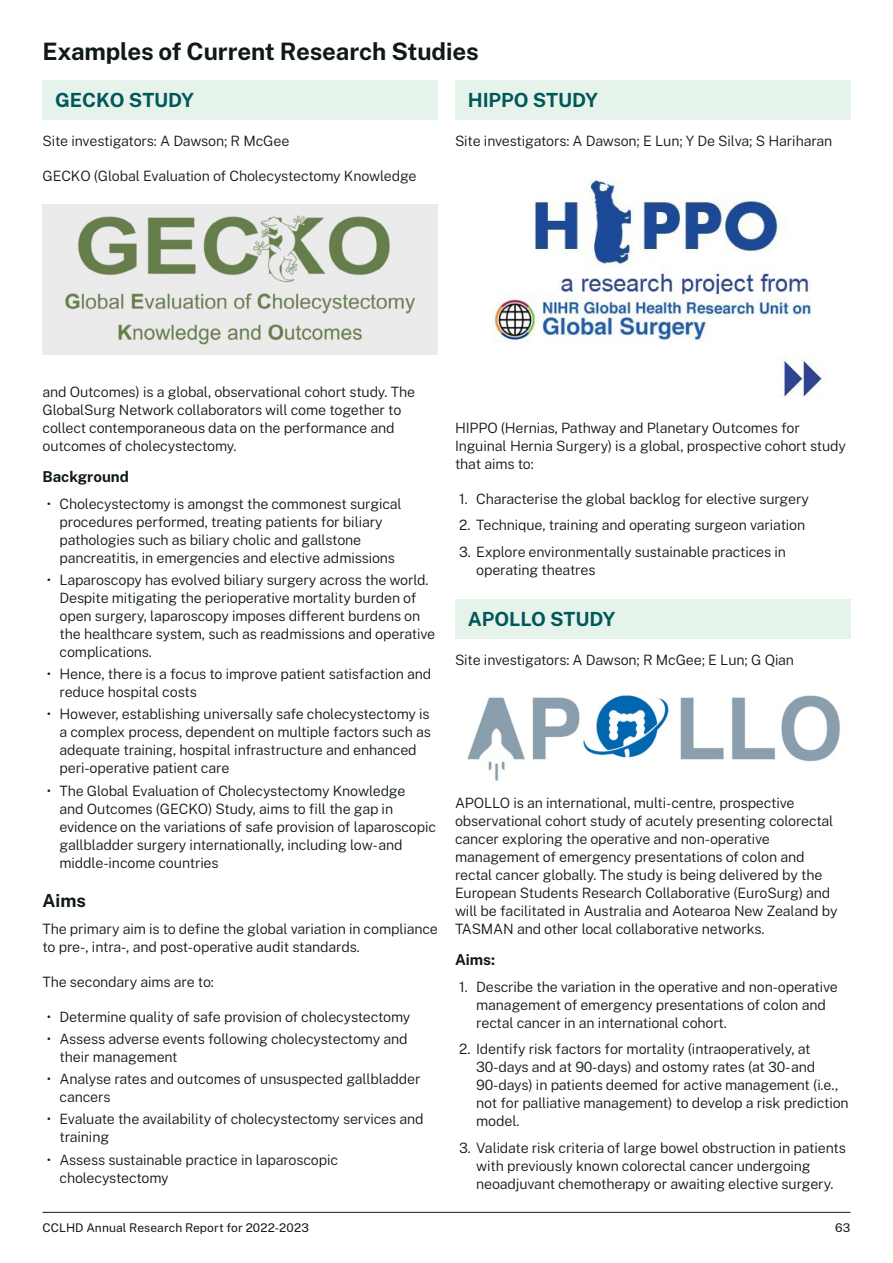
<style>
.page{position:relative;width:893px;height:1263px;background:#fff}
.page>*{position:absolute;margin:0;border:0;box-sizing:border-box;transform-origin:0 0}
.t1{font:700 24px "Public Sans";letter-spacing:-.005em;color:#0f1a18}
.H2_block{font:700 19.5px "Public Sans";letter-spacing:-.005em;color:#00585a}
.t2{font:700 18px "Public Sans";color:#0f1a18}
.t3{font:700 15px "Public Sans";color:#0f1a18}
.Body{font:300 14.25px/18px "Public Sans";letter-spacing:-.01em;color:#0f1a18}
.Body_-_indent{font:300 14.25px/18px "Public Sans";letter-spacing:-.01em;color:#0f1a18}
.t4{font:12px "Public Sans";letter-spacing:.01em;color:#0f1a18}
</style>
<div class="page">
<hr style="left:43px;top:1212px;width:807px;height:1px;background:#0f1a18">
<div style="left:43px;top:80px;width:395px;height:40px;background:#e6f3eb"></div>
<div style="left:455px;top:80px;width:395px;height:40px;background:#e6f3eb"></div>
<div style="left:455px;top:599px;width:395px;height:40px;background:#e6f3eb"></div>
<img style="left:43px;top:204px;width:395px;height:150px">
<img style="left:493px;top:179px;width:331px;height:218px">
<img style="left:467px;top:695px;width:373px;height:86px">
<h2 class="t1" style="left:43px;top:33px;width:438px">Examples of Current Research Studies</h2>
<p class="H2_block" style="left:55px;top:85px;width:141px">GECKO STUDY</p>
<p class="Body" style="left:43px;top:131px;width:248px">Site investigators: A Dawson; R McGee</p>
<p class="Body" style="left:43px;top:166px;width:375px">GECKO (Global Evaluation of Cholecystectomy Knowledge</p>
<p class="H2_block" style="left:468px;top:85px;width:132px">HIPPO STUDY</p>
<p class="Body" style="left:455px;top:131px;width:379px">Site investigators: A Dawson; E Lun; Y De Silva; S Hariharan</p>
<p class="Body" style="left:43px;top:382px;width:374px">and Outcomes) is a global, observational cohort study. The GlobalSurg Network collaborators will come together to collect contemporaneous data on the performance and outcomes of cholecystectomy.</p>
<h4 class="t3" style="left:43px;top:465px;width:88px">Background</h4>
<p class="Body" style="left:60px;top:494px;width:344px;text-indent:-13px">• Cholecystectomy is amongst the commonest surgical procedures performed, treating patients for biliary pathologies such as biliary cholic and gallstone pancreatitis, in emergencies and elective admissions</p>
<p class="Body" style="left:60px;top:570px;width:377px;text-indent:-13px">• Laparoscopy has evolved biliary surgery across the world.<br>Despite mitigating the perioperative mortality burden of open surgery, laparoscopy imposes different burdens on the healthcare system, such as readmissions and operative complications.</p>
<p class="Body" style="left:60px;top:664px;width:373px;text-indent:-13px">• Hence, there is a focus to improve patient satisfaction and reduce hospital costs</p>
<p class="Body" style="left:60px;top:704px;width:373px;text-indent:-13px">• However, establishing universally safe cholecystectomy is a complex process, dependent on multiple factors such as adequate training, hospital infrastructure and enhanced peri-operative patient care</p>
<p class="Body" style="left:60px;top:781px;width:378px;text-indent:-13px">• The Global Evaluation of Cholecystectomy Knowledge<br>and Outcomes (GECKO) Study, aims to fill the gap in evidence on the variations of safe provision of laparoscopic gallbladder surgery internationally, including low-and middle-income countries</p>
<h3 class="t2" style="left:43px;top:887px;width:45px">Aims</h3>
<p class="Body" style="left:43px;top:919px;width:397px">The primary aim is to define the global variation in compliance to pre-, intra-, and post-operative audit standards.</p>
<p class="Body" style="left:43px;top:972px;width:173px">The secondary aims are to:</p>
<p class="Body" style="left:47px;top:1007px;width:365px">• Determine quality of safe provision of cholecystectomy</p>
<p class="Body" style="left:60px;top:1029px;width:350px;text-indent:-13px">• Assess adverse events following cholecystectomy and their management</p>
<p class="Body" style="left:60px;top:1069px;width:362px;text-indent:-13px">• Analyse rates and outcomes of unsuspected gallbladder cancers</p>
<p class="Body" style="left:60px;top:1109px;width:366px;text-indent:-13px">• Evaluate the availability of cholecystectomy services and training</p>
<p class="Body" style="left:60px;top:1150px;width:280px;text-indent:-13px">• Assess sustainable practice in laparoscopic cholecystectomy</p>
<p class="Body" style="left:455px;top:418px;width:392px">HIPPO (Hernias, Pathway and Planetary Outcomes for<br>Inguinal Hernia Surgery) is a global, prospective cohort study that aims to:</p>
<p class="Body_-_indent" style="left:459px;top:489px;width:351px">1. Characterise the global backlog for elective surgery</p>
<p class="Body_-_indent" style="left:459px;top:516px;width:348px">2. Technique, training and operating surgeon variation</p>
<p class="Body_-_indent" style="left:476px;top:542px;width:311px;text-indent:-17px">3. Explore environmentally sustainable practices in operating theatres</p>
<p class="H2_block" style="left:468px;top:604px;width:149px">APOLLO STUDY</p>
<p class="Body" style="left:455px;top:650px;width:341px">Site investigators: A Dawson; R McGee; E Lun; G Qian</p>
<p class="Body" style="left:455px;top:793px;width:384px">APOLLO is an international, multi-centre, prospective observational cohort study of acutely presenting colorectal cancer exploring the operative and non-operative management of emergency presentations of colon and rectal cancer globally. The study is being delivered by the European Students Research Collaborative (EuroSurg) and will be facilitated in Australia and Aotearoa New Zealand by TASMAN and other local collaborative networks.</p>
<h4 class="t3" style="left:455px;top:949px;width:42px">Aims:</h4>
<p class="Body_-_indent" style="left:476px;top:977px;width:363px;text-indent:-17px">1. Describe the variation in the operative and non-operative management of emergency presentations of colon and rectal cancer in an international cohort.</p>
<p class="Body_-_indent" style="left:476px;top:1039px;width:374px;text-indent:-17px">2. Identify risk factors for mortality (intraoperatively, at 30-days and at 90-days) and ostomy rates (at 30-and 90-days) in patients deemed for active management (i.e., not for palliative management) to develop a risk prediction model.</p>
<p class="Body_-_indent" style="left:476px;top:1138px;width:371px;text-indent:-17px">3. Validate risk criteria of large bowel obstruction in patients with previously known colorectal cancer undergoing neoadjuvant chemotherapy or awaiting elective surgery.</p>
<p class="t4" style="left:43px;top:1219px;width:268px">CCLHD Annual Research Report for 2022-2023</p>
<p class="t4" style="left:835px;top:1219px;width:17px">63</p>
</div>
